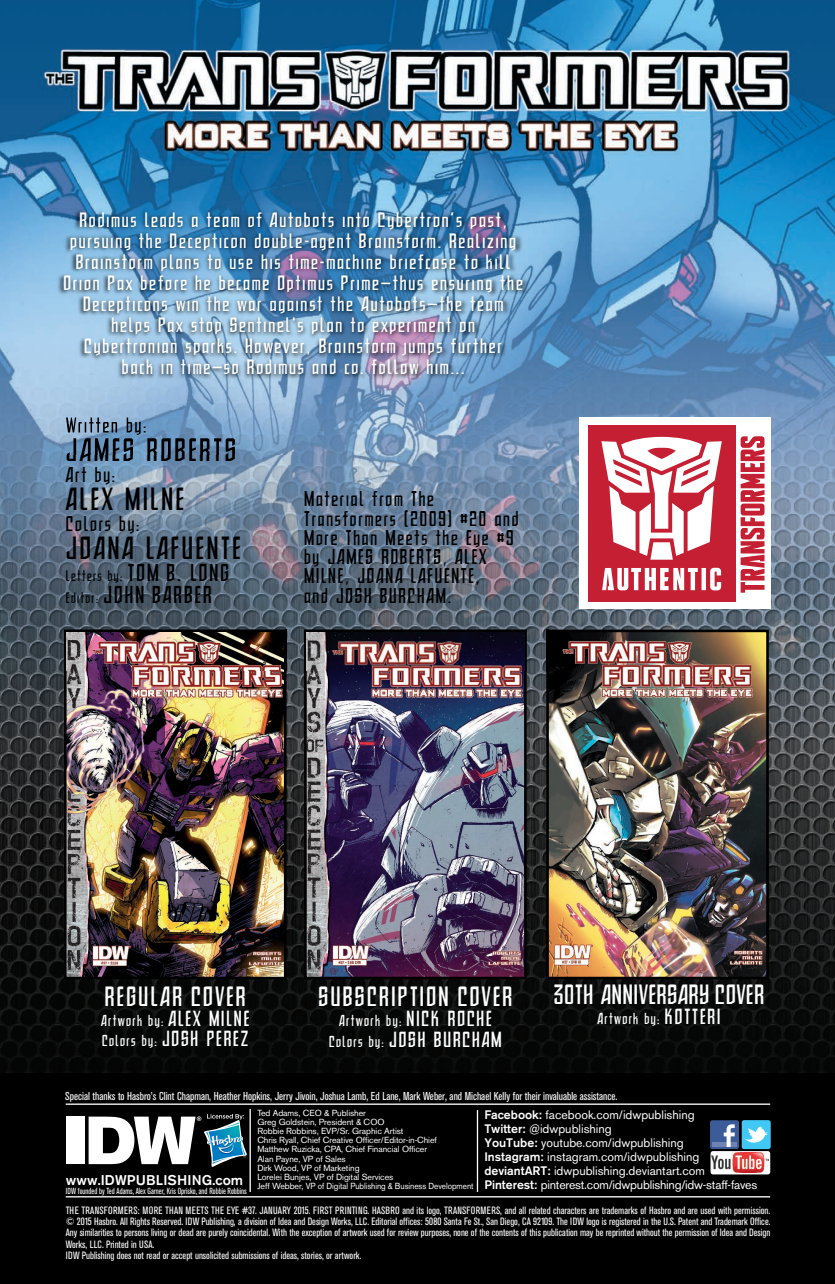
<style>
.page{position:relative;width:835px;height:1284px;background:#fff}
.page>*{position:absolute;margin:0;border:0;box-sizing:border-box;transform-origin:0 0}
.t1{font:500 26.95px "CC To Be Continued";letter-spacing:.105em;color:#000001}
.t2{font:500 23.45px "CC To Be Continued";letter-spacing:.105em;color:#fff}
.t3{font:500 23.45px "CC To Be Continued";letter-spacing:.04em;color:#fff}
.t4{font:500 20.47px "CC To Be Continued";letter-spacing:.105em;color:#000001}
.t5{font:500 18.38px "CC To Be Continued";letter-spacing:.105em;color:#fff}
.t6{font:500 18.03px/19.2px "CC To Be Continued";letter-spacing:.105em;color:#000001}
.t7{font:500 17.5px/21px "CC To Be Continued";letter-spacing:.105em;color:#fff;text-align:center;scale:1.05 1}
.t8{font:500 14px "Akzidenz Grotesk BE";letter-spacing:.01em;color:#fff}
.t9{font:500 13.3px/20.1px "CC To Be Continued";letter-spacing:.105em;color:#fff}
.t10{font:500 12.78px "CC To Be Continued";letter-spacing:.105em;color:#000001}
.t11{font:12.25px/14px "Akzidenz Grotesk BE";color:#fff}
.t12{font:condensed 11.38px "Akzidenz Grotesk BE";color:#fff}
.t13{font:condensed 10.5px/11.4px "Akzidenz Grotesk BE";color:#fff}
.t14{font:8.75px/9.1px "Akzidenz Grotesk BE";letter-spacing:-.005em;color:#fff}
.t15{font:condensed 8.75px "Akzidenz Grotesk BE";color:#fff;scale:.91 1}
.s1{font-size:20.47px}
.s2{font-size:12.78px}
.s3{font-size:11.55px}
.s4{font-size:18.38px}
.s5{font-size:13.3px}
.s6{font-weight:500}
</style>
<div class="page">
<img style="left:0;top:0;width:835px;height:1073px">
<div style="left:0;top:1073px;width:835px;height:211px;background:#000001"></div>
<div style="left:66px;top:1116px;width:19px;height:48px;background:#fff"></div>
<hr style="left:66px;top:1196px;width:704px;height:1px;background:#fff">
<hr style="left:249px;top:1109px;width:2px;height:83px;background:#fff">
<hr style="left:477px;top:1110px;width:1px;height:82px;background:#fff">
<div style="left:742px;top:1120px;width:28px;height:29px;background:#42c8f4;border-radius:3px"></div>
<svg style="left:745px;top:1126px;width:23px;height:17px"></svg>
<div style="left:710px;top:1120px;width:29px;height:29px;background:#3b5b99;border-radius:2px"></div>
<hr style="left:712px;top:1143px;width:25px;height:4px;background:#6d84b3">
<svg style="left:724px;top:1124px;width:11px;height:23px"></svg>
<svg style="left:710px;top:1151px;width:60px;height:23px"></svg>
<img style="left:712px;top:1152px;width:56px;height:20px;border-radius:3px">
<hr style="left:66px;top:1103px;width:704px;height:1px;background:#fff">
<svg style="left:89px;top:1114px;width:158px;height:52px"></svg>
<img style="left:68px;top:671px;width:214px;height:304px">
<div style="left:64px;top:629px;width:222px;height:350px;border:3px solid #000001"></div>
<img style="left:308px;top:671px;width:215px;height:304px">
<div style="left:304px;top:629px;width:223px;height:350px;border:3px solid #000001"></div>
<img style="left:550px;top:633px;width:215px;height:342px">
<div style="left:546px;top:629px;width:223px;height:350px;border:3px solid #000001"></div>
<img style="left:58px;top:454px;width:240px;height:217px">
<img style="left:64px;top:629px;width:222px;height:42px">
<img style="left:67px;top:632px;width:217px;height:39px">
<img style="left:298px;top:484px;width:250px;height:187px">
<img style="left:304px;top:629px;width:223px;height:42px">
<img style="left:307px;top:632px;width:217px;height:39px">
<img style="left:546px;top:629px;width:2px;height:42px">
<img style="left:286px;top:484px;width:12px;height:187px">
<div style="left:580px;top:417px;width:190px;height:192px;background:#fff"></div>
<div style="left:588px;top:425px;width:147px;height:176px;background:#c41f32"></div>
<svg style="left:740px;top:436px;width:24px;height:156px"></svg>
<svg style="left:602px;top:568px;width:119px;height:22px"></svg>
<svg style="left:601px;top:437px;width:121px;height:122px"></svg>
<img style="left:24px;top:203px;width:541px;height:251px">
<img style="left:66px;top:417px;width:80px;height:18px">
<img style="left:67px;top:438px;width:168px;height:16px">
<p class="t7" style="left:63px;top:211px;width:439px">Rodimus leads a team of Autobots into Cybertron’s past, pursuing the Decepticon double-agent Brainstorm. Realizing Brainstorm plans to use his time-machine briefcase to kill Orion Pax before he became Optimus Prime—thus ensuring the Decepticons win the war against the Autobots—the team helps Pax stop Sentinel's plan to experiment on Cybertronian sparks. However, Brainstorm jumps further<br>back in time—so Rodimus and co. follow him...</p>
<h1 class="t1" style="left:66px;top:436px;width:171px">JAMES ROBERTS</h1>
<h3 class="t6" style="left:66px;top:466px;width:51px">Art by:</h3>
<h1 class="t1" style="left:66px;top:485px;width:119px">ALEX MILNE</h1>
<h3 class="t6" style="left:66px;top:515px;width:75px">Colors by:</h3>
<h1 class="t1" style="left:66px;top:534px;width:176px">JOANA LAFUENTE</h1>
<p class="t10" style="left:66px;top:569px;width:164px">Letters by: <span class="s1">TOM B. LONG</span></p>
<h3 class="t4" style="left:66px;top:584px;width:147px"><span class="s2">Editor</span><span class="s3">:</span> JOHN BARBER</h3>
<h3 class="t6" style="left:304px;top:490px;width:216px">Material from The<br>Transformers (2009) #20 and<br>More Than Meets the Eye #9 by JAMES ROBERTS, ALEX<br>MILNE, JOANA LAFUENTE,<br>and JOSH BURCHAM.</h3>
<h2 class="t2" style="left:105px;top:983px;width:142px">REGULAR COVER</h2>
<p class="t9" style="left:101px;top:1011px;width:149px">Artwork by: <span class="s4">ALEX MILNE<br></span>Colors by: <span class="s4">JOSH PEREZ</span></p>
<h2 class="t2" style="left:318px;top:983px;width:195px">SUBSCRIPTION COVER</h2>
<p class="t9" style="left:339px;top:1011px;width:154px">Artwork by: <span class="s4">NICK ROCHE</span></p>
<h3 class="t5" style="left:329px;top:1030px;width:174px"><span class="s5">Colors by:</span> JOSH BURCHAM</h3>
<h2 class="t3" style="left:554px;top:982px;width:212px">30TH ANNIVERSARY COVER</h2>
<p class="t9" style="left:597px;top:1009px;width:124px">Artwork by: <span class="s4">KOTTERI</span></p>
<p class="t12" style="left:65px;top:1091px;width:554px">Special thanks to Hasbro’s Clint Chapman, Heather Hopkins, Jerry Jivoin, Joshua Lamb, Ed Lane, Mark Weber, and Michael Kelly for their invaluable assistance.</p>
<h3 class="t8" style="left:66px;top:1171px;width:179px">www.IDWPUBLISHING.com</h3>
<p class="t15" style="left:66px;top:1187px;width:200px">IDW founded by Ted Adams, Alex Garner, Kris Oprisko, and Robbie Robbins</p>
<p class="t14" style="left:257px;top:1109px;width:218px">Ted Adams, CEO &amp; Publisher<br>Greg Goldstein, President &amp; COO<br>Robbie Robbins, EVP/Sr. Graphic Artist<br>Chris Ryall, Chief Creative Officer/Editor-in-Chief<br>Matthew Ruzicka, CPA, Chief Financial Officer<br>Alan Payne, VP of Sales<br>Dirk Wood, VP of Marketing<br>Lorelei Bunjes, VP of Digital Services<br>Jeff Webber, VP of Digital Publishing &amp; Business Development</p>
<p class="t11" style="left:484px;top:1109px;width:274px"><span class="s6">Facebook:</span> facebook.com/idwpublishing<br><span class="s6">Twitter:</span> @idwpublishing<br><span class="s6">YouTube:</span> youtube.com/idwpublishing<br><span class="s6">Instagram:</span> instagram.com/idwpublishing <span class="s6">deviantART:</span> idwpublishing.deviantart.com <span class="s6">Pinterest:</span> pinterest.com/idwpublishing/idw-staff-faves</p>
<p class="t13" style="left:66px;top:1205px;width:706px">THE TRANSFORMERS: MORE THAN MEETS THE EYE #37. JANUARY 2015. FIRST PRINTING. HASBRO and its logo, TRANSFORMERS, and all related characters are trademarks of Hasbro and are used with permission. © 2015 Hasbro. All Rights Reserved. IDW Publishing, a division of Idea and Design Works, LLC. Editorial offices: 5080 Santa Fe St., San Diego, CA 92109. The IDW logo is registered in the U.S. Patent and Trademark Office.<br>Any similarities to persons living or dead are purely coincidental. With the exception of artwork used for review purposes, none of the contents of this publication may be reprinted without the permission of Idea and Design Works, LLC. Printed in USA.<br>IDW Publishing does not read or accept unsolicited submissions of ideas, stories, or artwork.</p>
</div>
